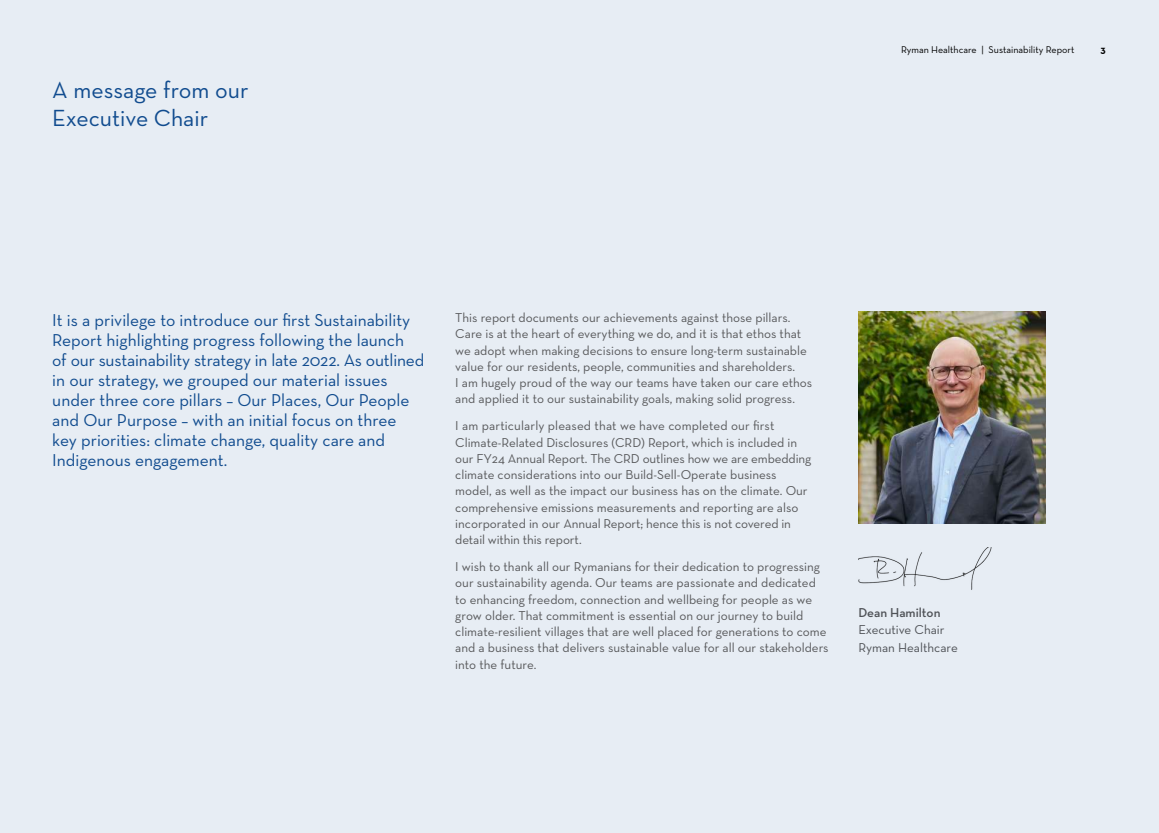
<style>
.page{position:relative;width:1159px;height:833px;background:#e7edf4}
.page>*{position:absolute;margin:0;border:0;box-sizing:border-box;transform-origin:0 0}
.t1{font:23.75px/27.5px "Neutraface Text";color:#114c8f}
.t2{font:17.5px/20px "Neutraface Text";color:#114c8f}
.t3{font:13.12px/16.2px "Neutraface Text";color:#58595b}
.t4{font:600 13.12px "Neutraface Text";color:#58595b}
.t5{font:10px "Neutraface Text";color:#000}
.t6{font:700 10px "Neutraface Text";color:#000}
</style>
<div class="page">
<img style="left:858px;top:547px;width:134px;height:43px">
<img style="left:858px;top:312px;width:187px;height:211px">
<h1 class="t1" style="left:52px;top:76px;width:198px">A message from our<br>Executive Chair</h1>
<p class="t5" style="left:901px;top:44px;width:175px">Ryman Healthcare | Sustainability Report</p>
<p class="t6" style="left:1100px;top:43px;width:7px">3</p>
<p class="t2" style="left:52px;top:309px;width:374px">It is a privilege to introduce our first Sustainability Report highlighting progress following the launch<br>of our sustainability strategy in late 2022. As outlined in our strategy, we grouped our material issues under three core pillars – Our Places, Our People and Our Purpose – with an initial focus on three key priorities: climate change, quality care and Indigenous engagement.</p>
<p class="t3" style="left:455px;top:309px;width:358px">This report documents our achievements against those pillars.<br>Care is at the heart of everything we do, and it is that ethos that we adopt when making decisions to ensure long-term sustainable value for our residents, people, communities and shareholders.<br>I am hugely proud of the way our teams have taken our care ethos and applied it to our sustainability goals, making solid progress.</p>
<p class="t3" style="left:455px;top:417px;width:357px">I am particularly pleased that we have completed our first Climate-Related Disclosures (CRD) Report, which is included in our FY24 Annual Report. The CRD outlines how we are embedding climate considerations into our Build-Sell-Operate business model, as well as the impact our business has on the climate. Our comprehensive emissions measurements and reporting are also incorporated in our Annual Report; hence this is not covered in detail within this report.</p>
<p class="t3" style="left:455px;top:558px;width:375px">I wish to thank all our Rymanians for their dedication to progressing our sustainability agenda. Our teams are passionate and dedicated to enhancing freedom, connection and wellbeing for people as we grow older. That commitment is essential on our journey to build climate-resilient villages that are well placed for generations to come and a business that delivers sustainable value for all our stakeholders into the future.</p>
<p class="t4" style="left:858px;top:604px;width:84px">Dean Hamilton</p>
<p class="t3" style="left:858px;top:620px;width:101px;line-height:17.5px">Executive Chair<br>Ryman Healthcare</p>
</div>
